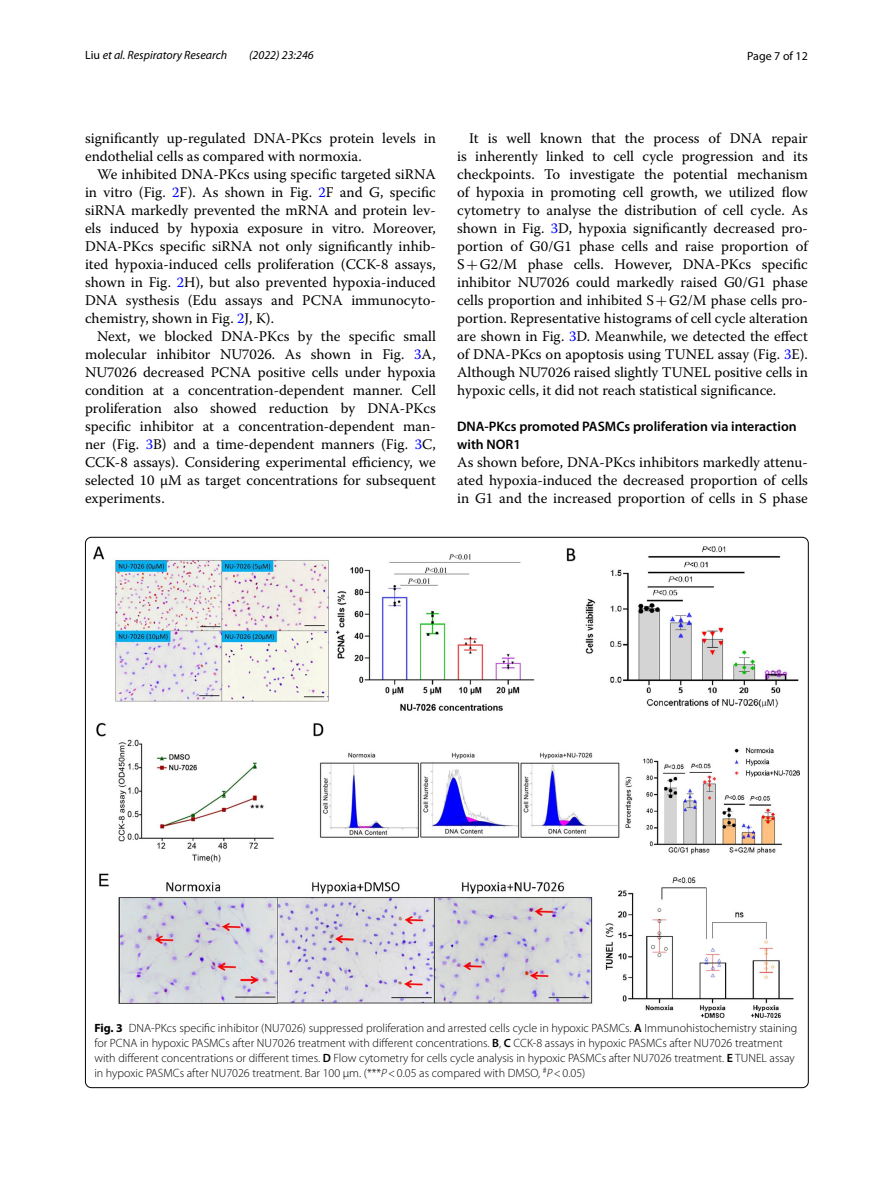
<style>
.page{position:relative;width:893px;height:1187px;background:#fff}
.page>*{position:absolute;margin:0;border:0;box-sizing:border-box;transform-origin:0 0}
.t1{font:14.7px/18px "Warnock Pro";color:#000;text-align:justify}
.t2{font:600 13.8px/18px "Myriad Pro";color:#000}
.t3{font:300 12px/15px "Myriad Pro";color:#000}
.t4{font:italic 12px "Myriad Pro";color:#000}
.t5{font:12px "Myriad Pro";color:#000}
.s1{font-style:normal}
.s2{color:#00f}
.s3{font-family:"MTSY"}
.s4{font-weight:700}
.s5{font-weight:600}
.s6{font-style:italic}
</style>
<div class="page">
<img style="left:94px;top:546px;width:706px;height:471px">
<p class="t4" style="left:85px;top:48px;width:144px"><span class="s1">Liu</span> et al. Respiratory Research</p>
<p class="t4" style="left:249px;top:48px;width:66px">(2022) 23:246</p>
<p class="t5" style="left:747px;top:48px;width:62px">Page 7 of 12</p>
<p class="t1" style="left:85px;top:128px;width:352px">significantly up-regulated DNA-PKcs protein levels in endothelial cells as compared with normoxia.</p>
<p class="t1" style="left:85px;top:164px;width:352px;text-indent:12px">We inhibited DNA-PKcs using specific targeted siRNA in vitro (Fig. <span class="s2">2</span>F). As shown in Fig. <span class="s2">2</span>F and G, specific siRNA markedly prevented the mRNA and protein lev&shy;els induced by hypoxia exposure in vitro. Moreover, DNA-PKcs specific siRNA not only significantly inhib&shy;ited hypoxia-induced cells proliferation (CCK-8 assays, shown in Fig. <span class="s2">2</span>H), but also prevented hypoxia-induced DNA systhesis (Edu assays and PCNA immunocyto&shy;chemistry, shown in Fig. <span class="s2">2</span>J, K).</p>
<p class="t1" style="left:85px;top:326px;width:352px;text-indent:12px">Next, we blocked DNA-PKcs by the specific small molecular inhibitor NU7026. As shown in Fig. <span class="s2">3</span>A, NU7026 decreased PCNA positive cells under hypoxia condition at a concentration-dependent manner. Cell proliferation also showed reduction by DNA-PKcs specific inhibitor at a concentration-dependent man&shy;ner (Fig. <span class="s2">3</span>B) and a time-dependent manners (Fig. <span class="s2">3</span>C, CCK-8 assays). Considering experimental efficiency, we selected 10 μM as target concentrations for subsequent experiments.</p>
<p class="t1" style="left:457px;top:128px;width:352px;text-indent:12px">It is well known that the process of DNA repair is inherently linked to cell cycle progression and its checkpoints. To investigate the potential mechanism of hypoxia in promoting cell growth, we utilized flow cytometry to analyse the distribution of cell cycle. As shown in Fig. <span class="s2">3</span>D, hypoxia significantly decreased pro&shy;portion of G0/G1 phase cells and raise proportion of S<span class="s3">+</span>G2/M phase cells. However, DNA-PKcs specific inhibitor NU7026 could markedly raised G0/G1 phase cells proportion and inhibited S<span class="s3">+</span>G2/M phase cells pro&shy;portion. Representative histograms of cell cycle alteration are shown in Fig. <span class="s2">3</span>D. Meanwhile, we detected the effect of DNA-PKcs on apoptosis using TUNEL assay (Fig. <span class="s2">3</span>E).<br>Although NU7026 raised slightly TUNEL positive cells in hypoxic cells, it did not reach statistical significance.</p>
<p class="t2" style="left:457px;top:417px;width:341px">DNA‑PKcs promoted PASMCs proliferation via interaction with NOR1</p>
<p class="t1" style="left:457px;top:452px;width:352px">As shown before, DNA-PKcs inhibitors markedly attenu&shy;ated hypoxia-induced the decreased proportion of cells in G1 and the increased proportion of cells in S phase</p>
<p class="t3" style="left:94px;top:1021px;width:704px"><span class="s4">Fig. 3</span> DNA-PKcs specific inhibitor (NU7026) suppressed proliferation and arrested cells cycle in hypoxic PASMCs. <span class="s5">A</span> Immunohistochemistry staining for PCNA in hypoxic PASMCs after NU7026 treatment with different concentrations. <span class="s5">B</span>, <span class="s5">C</span> CCK-8 assays in hypoxic PASMCs after NU7026 treatment with different concentrations or different times. <span class="s5">D</span> Flow cytometry for cells cycle analysis in hypoxic PASMCs after NU7026 treatment. <span class="s5">E</span> TUNEL assay in hypoxic PASMCs after NU7026 treatment. Bar 100 µm. (***<span class="s6">P</span>&lt;0.05 as compared with DMSO, <sup>#</sup><span class="s6">P</span>&lt;0.05)</p>
</div>
